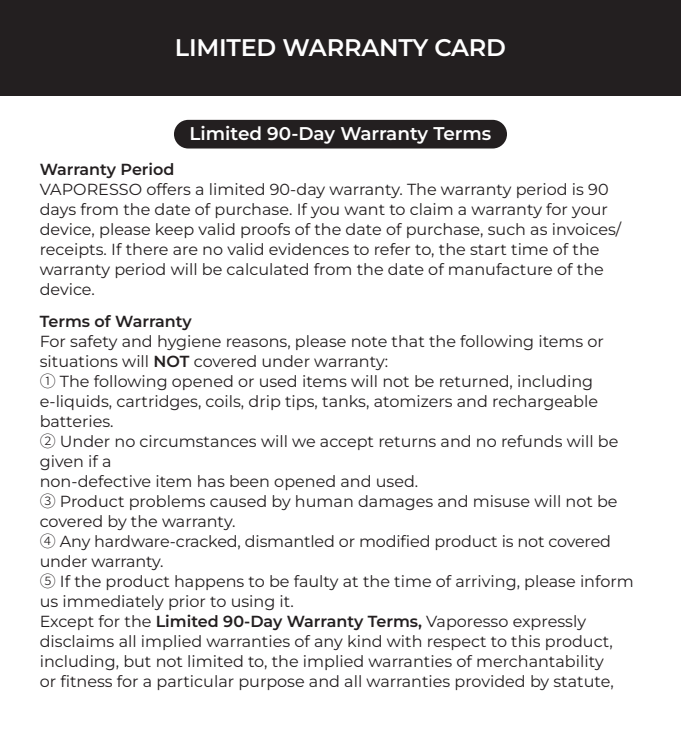
<style>
.page{position:relative;width:681px;height:738px;background:#fff}
.page>*{position:absolute;margin:0;border:0;box-sizing:border-box;transform-origin:0 0}
.t1{font:600 24px "Montserrat";letter-spacing:-.01em;color:#fff}
.t2{font:600 18.4px "Montserrat";color:#fff}
.t3{font:16px/20px "Montserrat";color:#231f20}
.t4{font:600 16px "Montserrat";letter-spacing:-.005em;color:#231f20}
.s1{font-weight:600}
.s2{font-family:"Source Han Sans CN";font-weight:300}
</style>
<div class="page">
<div style="left:0;top:0;width:680px;height:95px;background:#231f20"></div>
<div style="left:174px;top:120px;width:333px;height:28px;background:#231f20;border-radius:14px"></div>
<p class="t1" style="left:175px;top:30px;width:332px">LIMITED WARRANTY CARD</p>
<p class="t2" style="left:189px;top:121px;width:303px">Limited 90-Day Warranty Terms</p>
<p class="t4" style="left:40px;top:158px;width:136px">Warranty Period</p>
<p class="t3" style="left:40px;top:179px;width:582px">VAPORESSO offers a limited 90-day warranty. The warranty period is 90 days from the date of purchase. If you want to claim a warranty for your device, please keep valid proofs of the date of purchase, such as invoices/ receipts. If there are no valid evidences to refer to, the start time of the warranty period will be calculated from the date of manufacture of the device.</p>
<p class="t4" style="left:40px;top:309px;width:153px">Terms of Warranty</p>
<p class="t3" style="left:40px;top:330px;width:565px">For safety and hygiene reasons, please note that the following items or situations will <span class="s1">NOT</span> covered under warranty:</p>
<p class="t3" style="left:40px;top:370px;width:559px"><span class="s2">①</span> The following opened or used items will not be returned, including e-liquids, cartridges, coils, drip tips, tanks, atomizers and rechargeable batteries.</p>
<p class="t3" style="left:40px;top:430px;width:580px"><span class="s2">②</span> Under no circumstances will we accept returns and no refunds will be given if a</p>
<p class="t3" style="left:40px;top:470px;width:380px">non-defective item has been opened and used.</p>
<p class="t3" style="left:40px;top:490px;width:579px"><span class="s2">③</span> Product problems caused by human damages and misuse will not be covered by the warranty.</p>
<p class="t3" style="left:40px;top:530px;width:572px"><span class="s2">④</span> Any hardware-cracked, dismantled or modified product is not covered under warranty.</p>
<p class="t3" style="left:40px;top:570px;width:595px"><span class="s2">⑤</span> If the product happens to be faulty at the time of arriving, please inform us immediately prior to using it.</p>
<p class="t3" style="left:40px;top:610px;width:575px">Except for the <span class="s1">Limited 90-Day Warranty Terms,</span> Vaporesso expressly disclaims all implied warranties of any kind with respect to this product, including, but not limited to, the implied warranties of merchantability or fitness for a particular purpose and all warranties provided by statute,</p>
</div>
